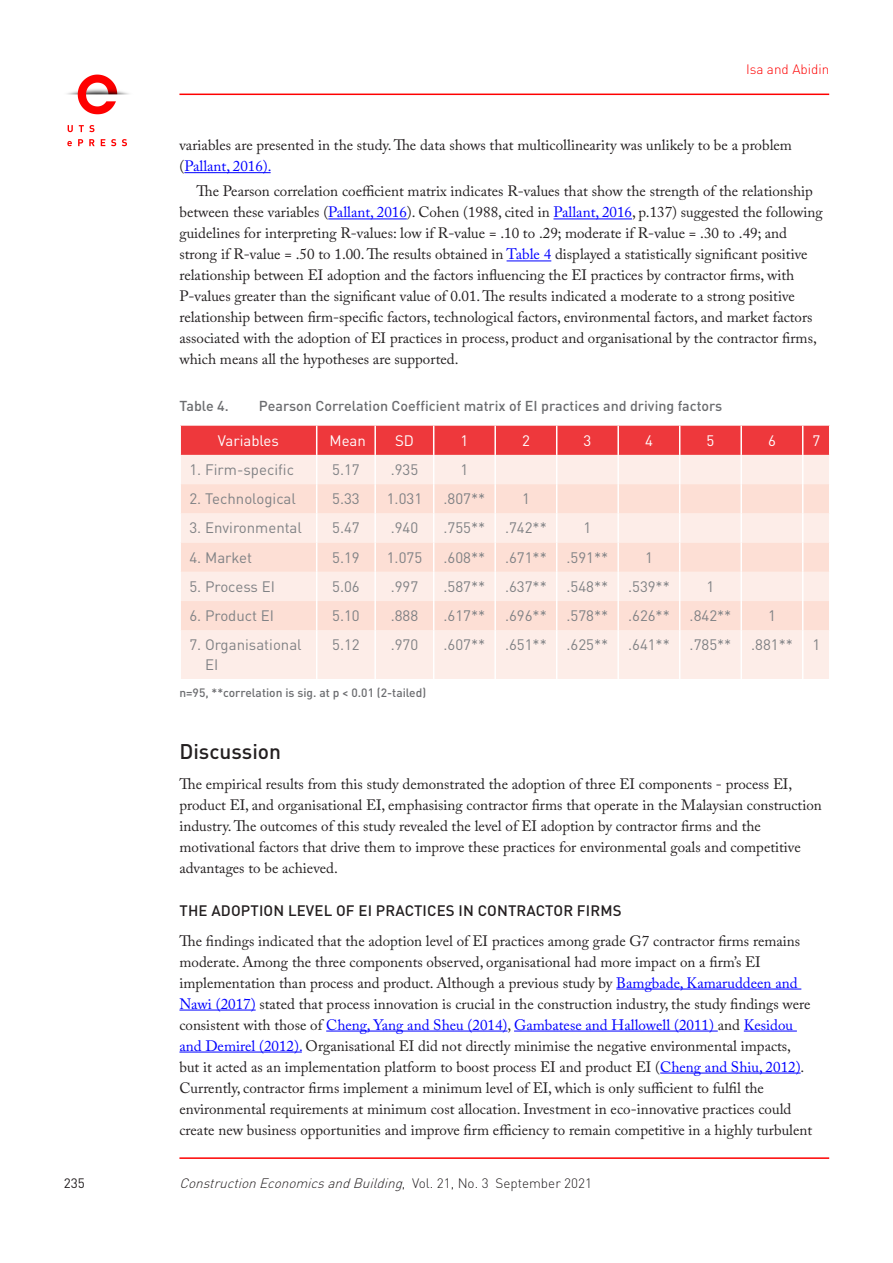
<style>
.page{position:relative;width:893px;height:1263px;background:#fff}
.page>*{position:absolute;margin:0;border:0;box-sizing:border-box;transform-origin:0 0}
.t1{font:500 21px "DIN Pro";color:#231f20}
.t2{font:15px/21px "Adobe Caslon Pro";color:#231f20}
.t3{font:15px/19.5px "DIN";color:#808285}
.t4{font:500 15px "DIN Pro";letter-spacing:.01em;color:#231f20}
.t5{font:15px "DIN";color:#fff}
.t6{font:500 14.25px "DIN";color:#6c6d70}
.t7{font:italic 300 13.5px "DIN Pro";color:#231f20}
.t8{font:300 13.5px "DIN Pro";color:#fe0000}
.t9{font:13.5px "DIN Pro";color:#231f20}
.t10{font:500 12px "DIN";color:#6c6d70}
.s1{color:#00f}
.s2{font-style:normal}
</style>
<div class="page">
<hr style="left:179px;top:1157px;width:650px;height:2px;background:#fe0000">
<hr style="left:184px;top:172px;width:87px;height:1px;background:#00f">
<hr style="left:328px;top:219px;width:79px;height:1px;background:#00f">
<hr style="left:553px;top:219px;width:79px;height:1px;background:#00f">
<hr style="left:507px;top:261px;width:44px;height:1px;background:#00f">
<hr style="left:616px;top:989px;width:185px;height:1px;background:#00f">
<hr style="left:179px;top:1010px;width:77px;height:1px;background:#00f">
<hr style="left:326px;top:1031px;width:181px;height:1px;background:#00f">
<hr style="left:514px;top:1031px;width:204px;height:1px;background:#00f">
<hr style="left:744px;top:1031px;width:53px;height:1px;background:#00f">
<hr style="left:179px;top:1052px;width:123px;height:1px;background:#00f">
<hr style="left:660px;top:1073px;width:141px;height:1px;background:#00f">
<div style="left:181px;top:630px;width:648px;height:49px;background:#fdede8"></div>
<svg style="left:181px;top:513px;width:648px;height:117px;background:#fde6de"></svg>
<svg style="left:180px;top:426px;width:650px;height:87px;background:#f8aeaa"></svg>
<hr style="left:316px;top:513px;width:1px;height:30px;background:#fff">
<hr style="left:374px;top:513px;width:2px;height:30px;background:#fff">
<hr style="left:433px;top:513px;width:1px;height:30px;background:#fff">
<hr style="left:494px;top:513px;width:2px;height:30px;background:#fff">
<hr style="left:556px;top:513px;width:1px;height:30px;background:#fff">
<hr style="left:617px;top:513px;width:2px;height:30px;background:#fff">
<hr style="left:679px;top:513px;width:1px;height:30px;background:#fff">
<hr style="left:740px;top:513px;width:2px;height:30px;background:#fff">
<hr style="left:802px;top:513px;width:1px;height:30px;background:#fff">
<hr style="left:374px;top:543px;width:2px;height:29px;background:#fff">
<hr style="left:494px;top:543px;width:2px;height:29px;background:#fff">
<hr style="left:617px;top:543px;width:2px;height:29px;background:#fff">
<hr style="left:740px;top:543px;width:2px;height:29px;background:#fff">
<hr style="left:374px;top:572px;width:2px;height:29px;background:#fff">
<hr style="left:494px;top:572px;width:2px;height:29px;background:#fff">
<hr style="left:617px;top:572px;width:2px;height:29px;background:#fff">
<hr style="left:740px;top:572px;width:2px;height:29px;background:#fff">
<svg style="left:316px;top:543px;width:1px;height:87px"></svg>
<hr style="left:374px;top:601px;width:2px;height:29px;background:#fff">
<svg style="left:433px;top:543px;width:1px;height:87px"></svg>
<hr style="left:494px;top:601px;width:2px;height:29px;background:#fff">
<svg style="left:556px;top:543px;width:1px;height:87px"></svg>
<hr style="left:617px;top:601px;width:2px;height:29px;background:#fff">
<svg style="left:679px;top:543px;width:1px;height:87px"></svg>
<hr style="left:740px;top:601px;width:2px;height:29px;background:#fff">
<svg style="left:802px;top:543px;width:1px;height:87px"></svg>
<hr style="left:316px;top:630px;width:1px;height:49px;background:#fff">
<hr style="left:374px;top:630px;width:2px;height:49px;background:#fff">
<hr style="left:433px;top:630px;width:1px;height:49px;background:#fff">
<hr style="left:494px;top:630px;width:2px;height:49px;background:#fff">
<hr style="left:556px;top:630px;width:1px;height:49px;background:#fff">
<hr style="left:617px;top:630px;width:2px;height:49px;background:#fff">
<hr style="left:679px;top:630px;width:1px;height:49px;background:#fff">
<hr style="left:740px;top:630px;width:2px;height:49px;background:#fff">
<hr style="left:802px;top:630px;width:1px;height:49px;background:#fff">
<img style="left:67px;top:74px;width:62px;height:73px">
<hr style="left:179px;top:94px;width:650px;height:1px;background:#fe0000">
<p class="t8" style="left:746px;top:60px;width:85px">Isa and Abidin</p>
<p class="t2" style="left:179px;top:134px;width:614px">variables are presented in the study. The data shows that multicollinearity was unlikely to be a problem (<span class="s1">Pallant, 2016).</span></p>
<p class="t2" style="left:179px;top:181px;width:645px;text-indent:17px">The Pearson correlation coefficient matrix indicates R-values that show the strength of the relationship between these variables (<span class="s1">Pallant, 2016</span>). Cohen (1988, cited in <span class="s1">Pallant, 2016</span>, p.137) suggested the following guidelines for interpreting R-values: low if R-value = .10 to .29; moderate if R-value = .30 to .49; and strong if R-value = .50 to 1.00. The results obtained in <span class="s1">Table 4</span> displayed a statistically significant positive relationship between EI adoption and the factors influencing the EI practices by contractor firms, with P-values greater than the significant value of 0.01. The results indicated a moderate to a strong positive relationship between firm-specific factors, technological factors, environmental factors, and market factors associated with the adoption of EI practices in process, product and organisational by the contractor firms, which means all the hypotheses are supported.</p>
<p class="t6" style="left:179px;top:396px;width:51px">Table 4.</p>
<p class="t6" style="left:259px;top:396px;width:465px">Pearson Correlation Coefficient matrix of EI practices and driving factors</p>
<p class="t5" style="left:218px;top:432px;width:63px">Variables</p>
<p class="t5" style="left:329px;top:432px;width:38px">Mean</p>
<p class="t5" style="left:395px;top:432px;width:20px">SD</p>
<p class="t5" style="left:461px;top:432px;width:9px">1</p>
<p class="t5" style="left:522px;top:432px;width:9px">2</p>
<p class="t5" style="left:584px;top:432px;width:9px">3</p>
<p class="t5" style="left:645px;top:432px;width:9px">4</p>
<p class="t5" style="left:707px;top:432px;width:9px">5</p>
<p class="t5" style="left:768px;top:432px;width:9px">6</p>
<p class="t5" style="left:812px;top:432px;width:9px">7</p>
<p class="t3" style="left:189px;top:460px;width:106px">1. Firm-specific</p>
<p class="t3" style="left:332px;top:460px;width:29px">5.17</p>
<p class="t3" style="left:391px;top:460px;width:29px">.935</p>
<p class="t3" style="left:461px;top:460px;width:9px">1</p>
<p class="t3" style="left:189px;top:489px;width:108px">2. Technological</p>
<p class="t3" style="left:332px;top:489px;width:29px">5.33</p>
<p class="t3" style="left:387px;top:489px;width:37px">1.031</p>
<p class="t3" style="left:444px;top:489px;width:43px">.807**</p>
<p class="t3" style="left:522px;top:489px;width:9px">1</p>
<p class="t3" style="left:189px;top:518px;width:114px">3. Environmental</p>
<p class="t3" style="left:332px;top:518px;width:29px">5.47</p>
<p class="t3" style="left:391px;top:518px;width:29px">.940</p>
<p class="t3" style="left:444px;top:518px;width:43px">.755**</p>
<p class="t3" style="left:505px;top:518px;width:43px">.742**</p>
<p class="t3" style="left:584px;top:518px;width:9px">1</p>
<p class="t3" style="left:189px;top:548px;width:64px">4. Market</p>
<p class="t3" style="left:332px;top:548px;width:29px">5.19</p>
<p class="t3" style="left:387px;top:548px;width:37px">1.075</p>
<p class="t3" style="left:444px;top:548px;width:43px">.608**</p>
<p class="t3" style="left:505px;top:548px;width:43px">.671**</p>
<p class="t3" style="left:567px;top:548px;width:43px">.591**</p>
<p class="t3" style="left:645px;top:548px;width:9px">1</p>
<p class="t3" style="left:189px;top:577px;width:87px">5. Process EI</p>
<p class="t3" style="left:332px;top:577px;width:29px">5.06</p>
<p class="t3" style="left:391px;top:577px;width:29px">.997</p>
<p class="t3" style="left:444px;top:577px;width:43px">.587**</p>
<p class="t3" style="left:505px;top:577px;width:43px">.637**</p>
<p class="t3" style="left:567px;top:577px;width:43px">.548**</p>
<p class="t3" style="left:628px;top:577px;width:43px">.539**</p>
<p class="t3" style="left:707px;top:577px;width:9px">1</p>
<p class="t3" style="left:189px;top:606px;width:86px">6. Product EI</p>
<p class="t3" style="left:332px;top:606px;width:29px">5.10</p>
<p class="t3" style="left:391px;top:606px;width:29px">.888</p>
<p class="t3" style="left:444px;top:606px;width:43px">.617**</p>
<p class="t3" style="left:505px;top:606px;width:43px">.696**</p>
<p class="t3" style="left:567px;top:606px;width:43px">.578**</p>
<p class="t3" style="left:628px;top:606px;width:43px">.626**</p>
<p class="t3" style="left:690px;top:606px;width:43px">.842**</p>
<p class="t3" style="left:768px;top:606px;width:9px">1</p>
<p class="t3" style="left:205px;top:635px;width:98px;text-indent:-16px">7. Organisational<br>EI</p>
<p class="t3" style="left:332px;top:635px;width:29px">5.12</p>
<p class="t3" style="left:391px;top:635px;width:29px">.970</p>
<p class="t3" style="left:444px;top:635px;width:43px">.607**</p>
<p class="t3" style="left:505px;top:635px;width:43px">.651**</p>
<p class="t3" style="left:567px;top:635px;width:43px">.625**</p>
<p class="t3" style="left:628px;top:635px;width:43px">.641**</p>
<p class="t3" style="left:690px;top:635px;width:43px">.785**</p>
<p class="t3" style="left:751px;top:635px;width:43px">.881**</p>
<p class="t3" style="left:812px;top:635px;width:9px">1</p>
<p class="t10" style="left:179px;top:684px;width:248px">n=95, **correlation is sig. at p &lt; 0.01 (2-tailed)</p>
<h1 class="t1" style="left:179px;top:737px;width:103px">Discussion</h1>
<p class="t2" style="left:179px;top:773px;width:644px">The empirical results from this study demonstrated the adoption of three EI components - process EI, product EI, and organisational EI, emphasising contractor firms that operate in the Malaysian construction industry. The outcomes of this study revealed the level of EI adoption by contractor firms and the motivational factors that drive them to improve these practices for environmental goals and competitive advantages to be achieved.</p>
<p class="t4" style="left:180px;top:900px;width:444px">THE ADOPTION LEVEL OF EI PRACTICES IN CONTRACTOR FIRMS</p>
<p class="t2" style="left:179px;top:930px;width:634px">The findings indicated that the adoption level of EI practices among grade G7 contractor firms remains moderate. Among the three components observed, organisational had more impact on a firm’s EI implementation than process and product. Although a previous study by <span class="s1">Bamgbade, Kamaruddeen and Nawi (2017)</span> stated that process innovation is crucial in the construction industry, the study findings were consistent with those of <span class="s1">Cheng, Yang and Sheu (2014)</span>, <span class="s1">Gambatese and Hallowell (2011)</span> and <span class="s1">Kesidou and Demirel (2012).</span> Organisational EI did not directly minimise the negative environmental impacts, but it acted as an implementation platform to boost process EI and product EI (<span class="s1">Cheng and Shiu, 2012)</span>.<br>Currently, contractor firms implement a minimum level of EI, which is only sufficient to fulfil the environmental requirements at minimum cost allocation. Investment in eco-innovative practices could create new business opportunities and improve firm efficiency to remain competitive in a highly turbulent</p>
<p class="t9" style="left:64px;top:1174px;width:23px">235</p>
<p class="t7" style="left:179px;top:1174px;width:414px">ConstructionEconomicsandBuilding<span class="s2">, Vo l . 2 1 , N o . 3 S e p t e m b e r 2 0 2 1</span></p>
</div>
